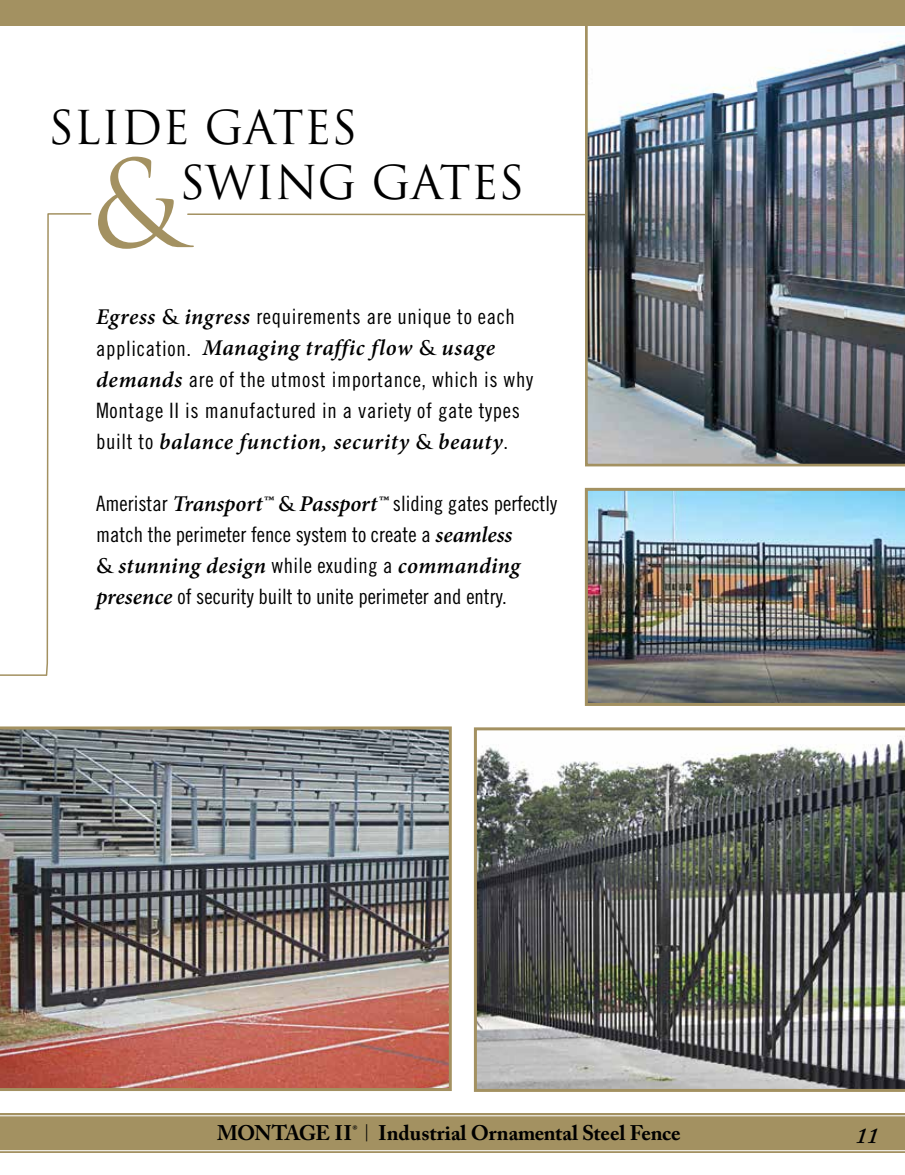
<style>
.page{position:relative;width:905px;height:1175px;background:#fff}
.page>*{position:absolute;margin:0;border:0;box-sizing:border-box;transform-origin:0 0}
.t1{font:117.45px "Trajan Pro";color:#a39161}
.t2{font:45.45px/54.4px "Trajan Pro";color:#000}
.t3{font:italic 600 22.5px "Minion Pro";letter-spacing:.02em;color:#000}
.t4{font:italic 600 22.5px "Adobe Caslon Pro";color:#000}
.t5{font:21.15px/31px "Trade Gothic LT Std Cn 18";color:#000}
.t6{font:21.15px/31px "Trade Gothic LT Std Cn 18";letter-spacing:.03em;color:#000}
.t7{font:700 21px "Adobe Caslon Pro";color:#000}
.s1{font-family:"Minion Pro";font-weight:600;font-style:italic;font-size:22.5px}
.s2{font-family:"Trajan Pro";font-weight:700;font-size:19.65px}
.s3{font-family:"Trade Gothic LT Std Cn 18";font-weight:400;font-style:normal;font-size:21.15px}
.s4{font-family:"Trajan Pro";font-weight:700;font-style:normal;font-size:19.65px}
.s5{font-weight:400;font-size:16.8px}
</style>
<div class="page">
<svg style="left:187px;top:213px;width:398px;height:3px"></svg>
<img style="left:474px;top:727px;width:430px;height:364px">
<img style="left:0;top:726px;width:452px;height:365px">
<img style="left:585px;top:26px;width:319px;height:440px">
<img style="left:585px;top:488px;width:319px;height:218px">
<svg style="left:0;top:213px;width:92px;height:463px"></svg>
<div style="left:0;top:0;width:904px;height:26px;background:#a39161"></div>
<div style="left:0;top:1113px;width:904px;height:40px;background:linear-gradient(to right,#b5a781,#b5a781)"></div>
<svg style="left:0;top:1115px;width:904px;height:36px;background:#a79668"></svg>
<h2 class="t2" style="left:179px;top:100px;width:346px;text-indent:-131px">SLIDE GATES<br>SWING GATES</h2>
<h1 class="t1" style="left:92px;top:129px;width:93px">&amp;</h1>
<p class="t6" style="left:96px;top:301px;width:420px"><span class="s1">Egress</span> <span class="s2">&amp;</span> <span class="s1">ingress</span> requirements are unique to each</p>
<p class="t3" style="left:96px;top:332px;width:400px"><span class="s3">application.</span> Managing traffic flow <span class="s4">&amp;</span> usage</p>
<p class="t6" style="left:96px;top:363px;width:438px"><span class="s1">demands</span> are of the utmost importance, which is why<br>Montage II is manufactured in a variety of gate types</p>
<p class="t3" style="left:96px;top:425px;width:413px"><span class="s3">built to</span> balance function, security <span class="s4">&amp;</span> beauty<span class="s3">.</span></p>
<p class="t5" style="left:96px;top:487px;width:462px">Ameristar <span class="s1">Transport™</span> <span class="s2">&amp;</span> <span class="s1">Passport™</span> sliding gates perfectly match the perimeter fence system to create a <span class="s1">seamless</span></p>
<p class="t3" style="left:96px;top:549px;width:425px"><span class="s4">&amp;</span> stunning design <span class="s3">while exuding a</span> commanding</p>
<p class="t5" style="left:96px;top:580px;width:412px"><span class="s1">presence</span> of security built to unite perimeter and entry.</p>
<p class="t7" style="left:217px;top:1120px;width:465px">MONTAGE II<sup>®</sup> <span class="s5">|</span> Industrial Ornamental Steel Fence</p>
<p class="t4" style="left:855px;top:1121px;width:24px">11</p>
</div>
